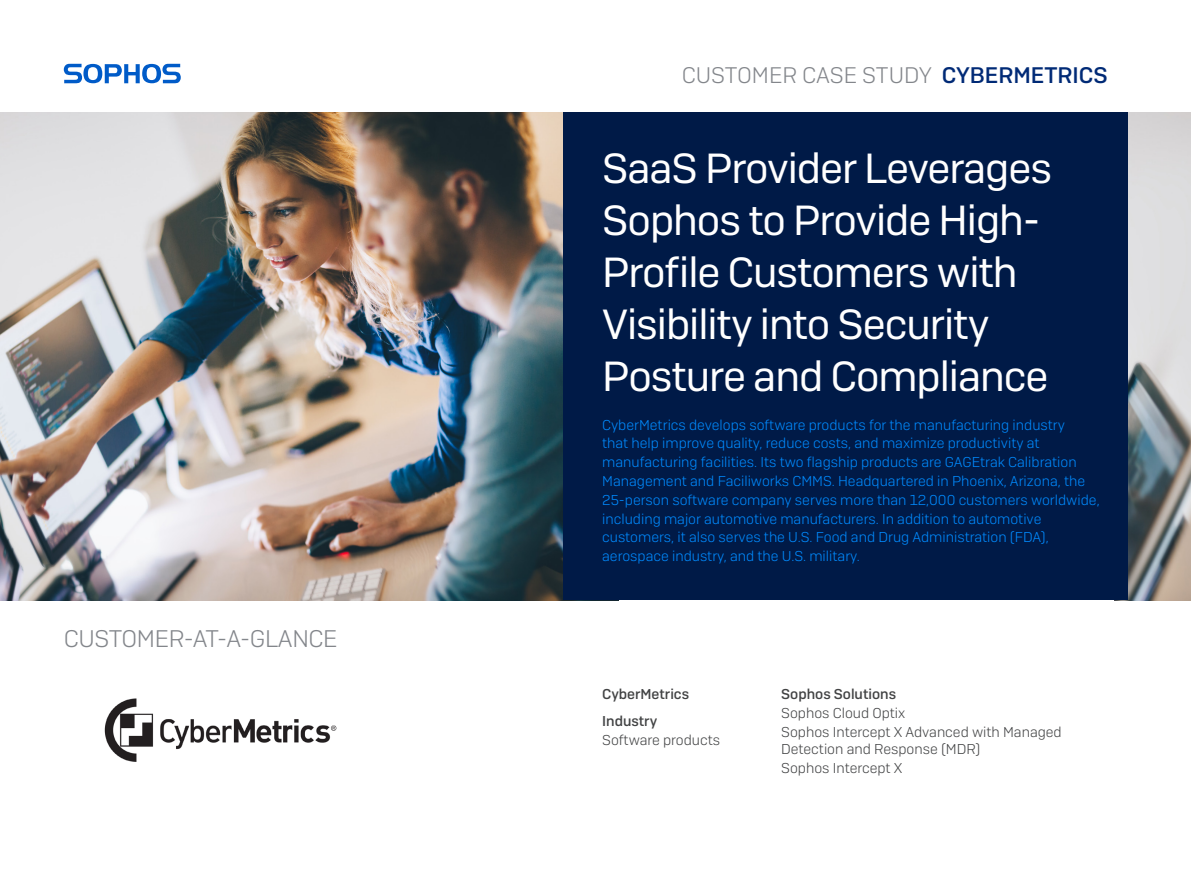
<style>
.page{position:relative;width:1191px;height:893px;background:#fff}
.page>*{position:absolute;margin:0;border:0;box-sizing:border-box;transform-origin:0 0}
.t1{font:42px/52.1px "Sophos Sans";letter-spacing:-.025em;color:#fff}
.t2{font:300 24px "Sophos Sans";letter-spacing:-.015em;color:#83868b}
.t3{font:300 22.5px "Sophos Sans";color:#83868b}
.Front_Page_Copy{font:300 14.25px/18.8px "Sophos Sans";color:#008bff}
.Info_Copy{font:300 14.25px/17.1px "Sophos Sans";color:#424344}
.t4{font:500 14.25px "Sophos Sans";color:#424344}
.s1{font-weight:500;color:#002a76}
</style>
<div class="page">
<svg style="left:64px;top:64px;width:117px;height:19px"></svg>
<img style="left:0;top:113px;width:563px;height:487px">
<img style="left:1127px;top:113px;width:64px;height:487px">
<div style="left:563px;top:113px;width:564px;height:487px;background:#001a47"></div>
<img style="left:104px;top:698px;width:233px;height:64px">
<h2 class="t2" style="left:64px;top:625px;width:275px">CUSTOMER-AT-A-GLANCE</h2>
<p class="t3" style="left:682px;top:62px;width:427px">CUSTOMER CASE STUDY <span class="s1">CYBERMETRICS</span></p>
<p class="t1" style="left:602px;top:142px;width:451px">SaaS Provider Leverages<br>Sophos to Provide High-<br>Profile Customers with<br>Visibility into Security<br>Posture and Compliance</p>
<p class="Front_Page_Copy" style="left:602px;top:415px;width:499px">CyberMetrics develops software products for the manufacturing industry<br>that help improve quality, reduce costs, and maximize productivity at manufacturing facilities. Its two flagship products are GAGEtrak Calibration Management and Faciliworks CMMS. Headquartered in Phoenix, Arizona, the 25-person software company serves more than 12,000 customers worldwide, including major automotive manufacturers. In addition to automotive customers, it also serves the U.S. Food and Drug Administration (FDA), aerospace industry, and the U.S. military.</p>
<p class="t4" style="left:602px;top:685px;width:88px">CyberMetrics</p>
<p class="t4" style="left:602px;top:713px;width:57px">Industry</p>
<p class="Info_Copy" style="left:602px;top:732px;width:119px">Software products</p>
<p class="t4" style="left:781px;top:685px;width:116px">Sophos Solutions</p>
<p class="Info_Copy" style="left:781px;top:704px;width:126px">Sophos Cloud Optix</p>
<p class="Info_Copy" style="left:781px;top:723px;width:282px">Sophos Intercept X Advanced with Managed<br>Detection and Response (MDR)</p>
<p class="Info_Copy" style="left:781px;top:759px;width:123px">Sophos Intercept X</p>
</div>
